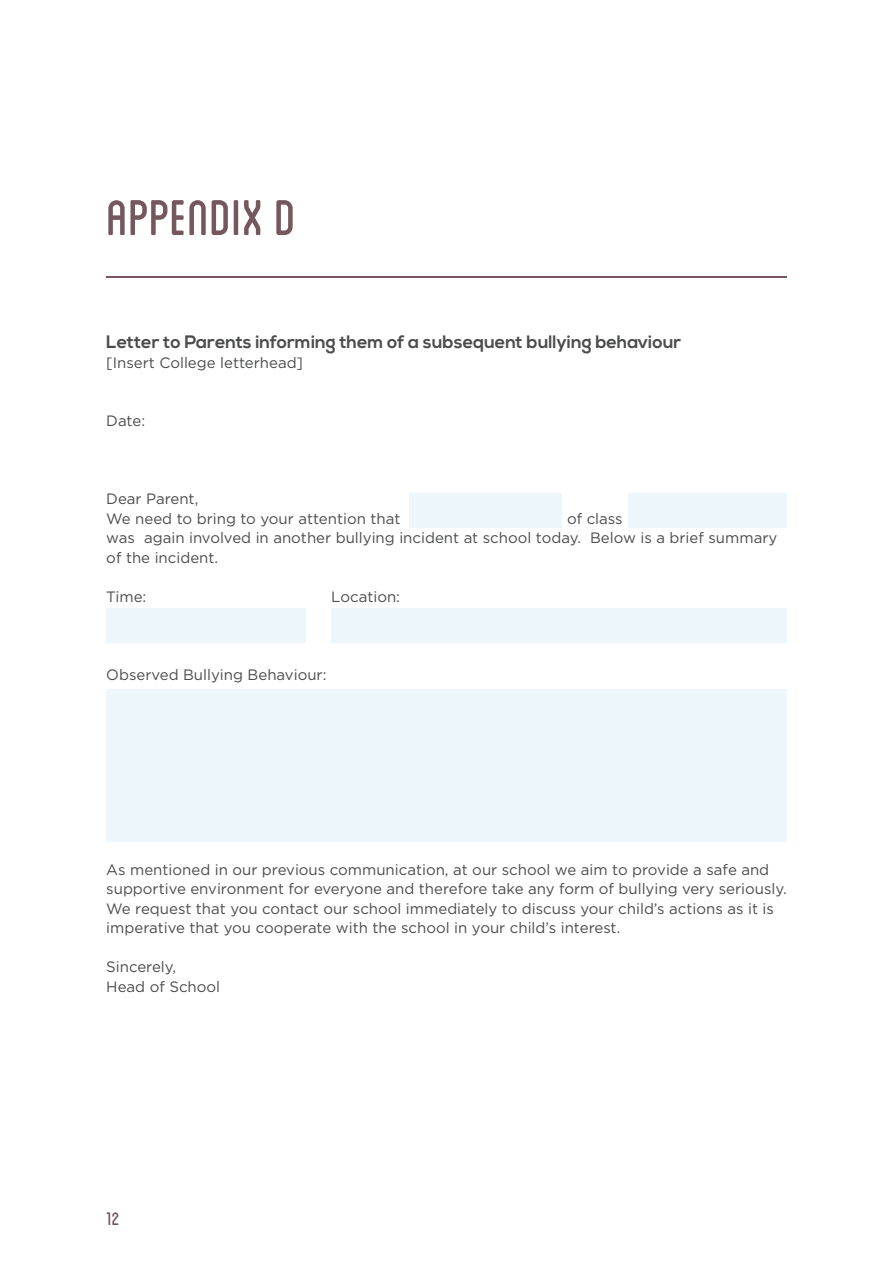
<style>
.page{position:relative;width:893px;height:1263px;background:#fff}
.page>*{position:absolute;margin:0;border:0;box-sizing:border-box;transform-origin:0 0}
.t1{font:70.5px "Blanch Caps";color:#75585e}
.t2{font:25.5px "Blanch Caps";color:#75585e}
.t3{font:700 18px "Nexa";color:#4b4c4d}
.t4{font:15px/19.5px "Gotham";color:#4b4c4d}
</style>
<div class="page">
<hr style="left:106px;top:276px;width:681px;height:2px;background:#75585e">
<div style="left:410px;top:493px;width:152px;height:34px;background:#edf6fa"></div>
<div style="left:628px;top:493px;width:159px;height:34px;background:#edf6fa"></div>
<div style="left:106px;top:608px;width:200px;height:34px;background:#edf6fa"></div>
<div style="left:332px;top:608px;width:455px;height:34px;background:#edf6fa"></div>
<div style="left:106px;top:690px;width:681px;height:152px;background:#edf6fa"></div>
<h1 class="t1" style="left:106px;top:186px;width:192px">APPENDIX d</h1>
<p class="t3" style="left:106px;top:331px;width:577px">Letter to Parents informing them of a subsequent bullying behaviour</p>
<p class="t4" style="left:106px;top:352px;width:198px">[Insert College letterhead]</p>
<p class="t4" style="left:106px;top:411px;width:40px">Date:</p>
<p class="t4" style="left:106px;top:489px;width:296px">Dear Parent,<br>We need to bring to your attention that</p>
<p class="t4" style="left:106px;top:508px;width:672px;text-indent:461px">of class<br>was again involved in another bullying incident at school today. Below is a brief summary of the incident.</p>
<p class="t4" style="left:106px;top:586px;width:42px">Time:</p>
<p class="t4" style="left:331px;top:586px;width:70px">Location:</p>
<p class="t4" style="left:106px;top:664px;width:222px">Observed Bullying Behaviour:</p>
<p class="t4" style="left:106px;top:859px;width:682px">As mentioned in our previous communication, at our school we aim to provide a safe and supportive environment for everyone and therefore take any form of bullying very seriously.<br>We request that you contact our school immediately to discuss your child’s actions as it is imperative that you cooperate with the school in your child’s interest.</p>
<p class="t4" style="left:106px;top:957px;width:115px">Sincerely,<br>Head of School</p>
<h2 class="t2" style="left:106px;top:1207px;width:15px">12</h2>
</div>
